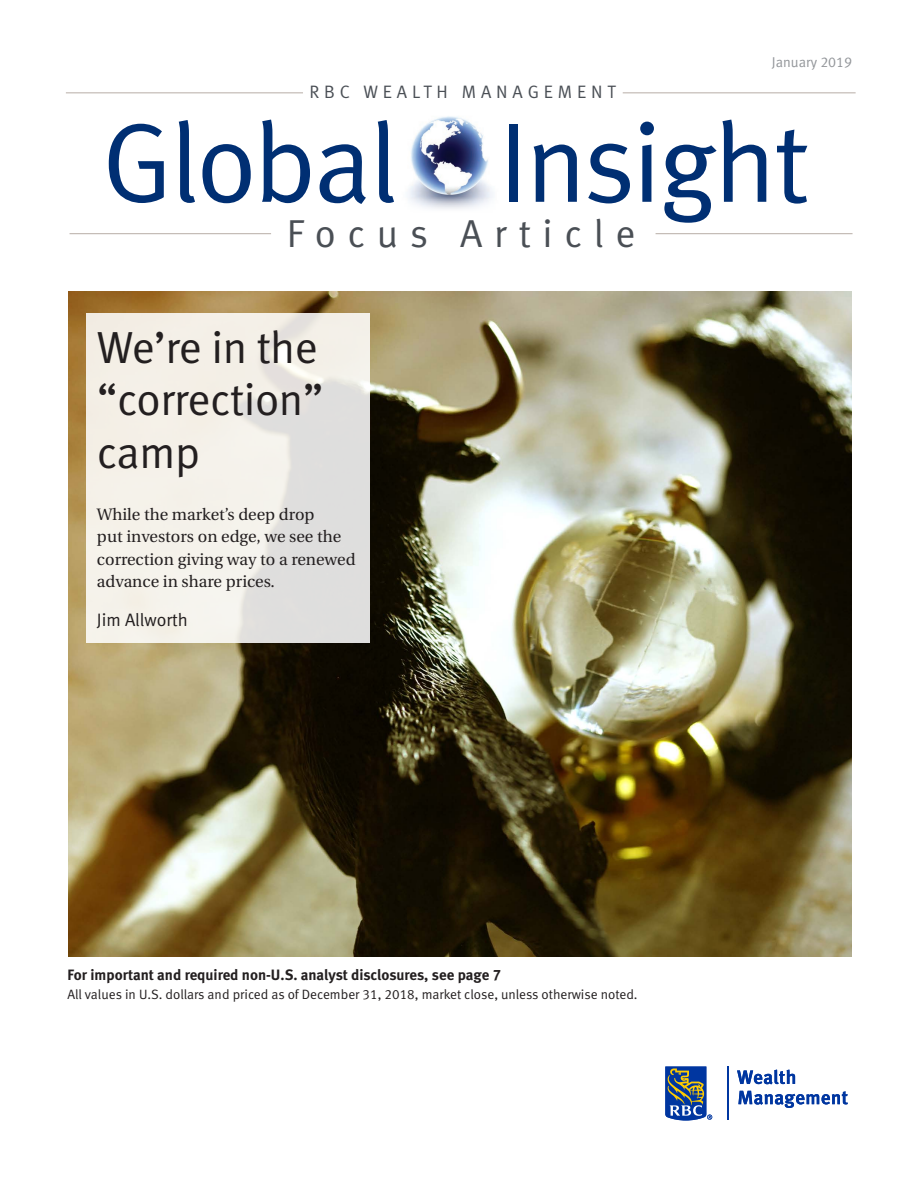
<style>
.page{position:relative;width:918px;height:1188px;background:#fff}
.page>*{position:absolute;margin:0;border:0;box-sizing:border-box;transform-origin:0 0}
.t1{font:112.5px "Meta Normal LF";letter-spacing:-.025em;color:#002f73}
.t2{font:45px/52.5px "Meta Normal LF";letter-spacing:-.01em;color:#231f20}
.t3{font:39px "Meta Normal LF";letter-spacing:.3em;color:#4a4f55}
.t4{font:18px "Meta Normal LF";letter-spacing:.27em;color:#4a4f55}
.t5{font:18px "Meta Normal LF";color:#231f20}
.t6{font:16.5px/22.5px "Utopia";color:#231f20}
.t7{font:15px "Meta Bold LF";color:#231f20}
.t8{font:14.25px "Meta Normal LF";color:#4a4f55}
.t9{font:13.5px "Meta Normal LF";color:#231f20}
</style>
<div class="page">
<hr style="left:70px;top:233px;width:201px;height:1px;background:#b8ada6">
<hr style="left:656px;top:233px;width:197px;height:1px;background:#b8ada6">
<img style="left:408px;top:116px;width:85px;height:93px">
<hr style="left:66px;top:92px;width:237px;height:1px;background:#b8ada6">
<hr style="left:623px;top:92px;width:233px;height:1px;background:#b8ada6">
<img style="left:68px;top:292px;width:783px;height:664px">
<svg style="left:86px;top:313px;width:284px;height:330px;background:#edebe5"></svg>
<svg style="left:665px;top:1067px;width:47px;height:53px;background:#577297"></svg>
<hr style="left:727px;top:1066px;width:1px;height:54px;background:#0036a0">
<svg style="left:737px;top:1070px;width:58px;height:14px"></svg>
<svg style="left:738px;top:1091px;width:110px;height:17px"></svg>
<p class="t8" style="left:772px;top:54px;width:82px">January 2019</p>
<p class="t4" style="left:310px;top:82px;width:308px">RBC WEALTH MANAGEMENT</p>
<h1 class="t1" style="left:102px;top:98px;width:709px">Global Insight</h1>
<h3 class="t3" style="left:287px;top:211px;width:350px">Focus Article</h3>
<h2 class="t2" style="left:97px;top:320px;width:228px">We’re in the “correction” camp</h2>
<p class="t6" style="left:97px;top:503px;width:260px">While the market’s deep drop<br>put investors on edge, we see the correction giving way to a renewed advance in share prices.</p>
<p class="t5" style="left:97px;top:610px;width:92px">Jim Allworth</p>
<p class="t7" style="left:68px;top:966px;width:435px">For important and required non-U.S. analyst disclosures, see page 7</p>
<p class="t9" style="left:68px;top:987px;width:572px">All values in U.S. dollars and priced as of December 31, 2018, market close, unless otherwise noted.</p>
</div>
